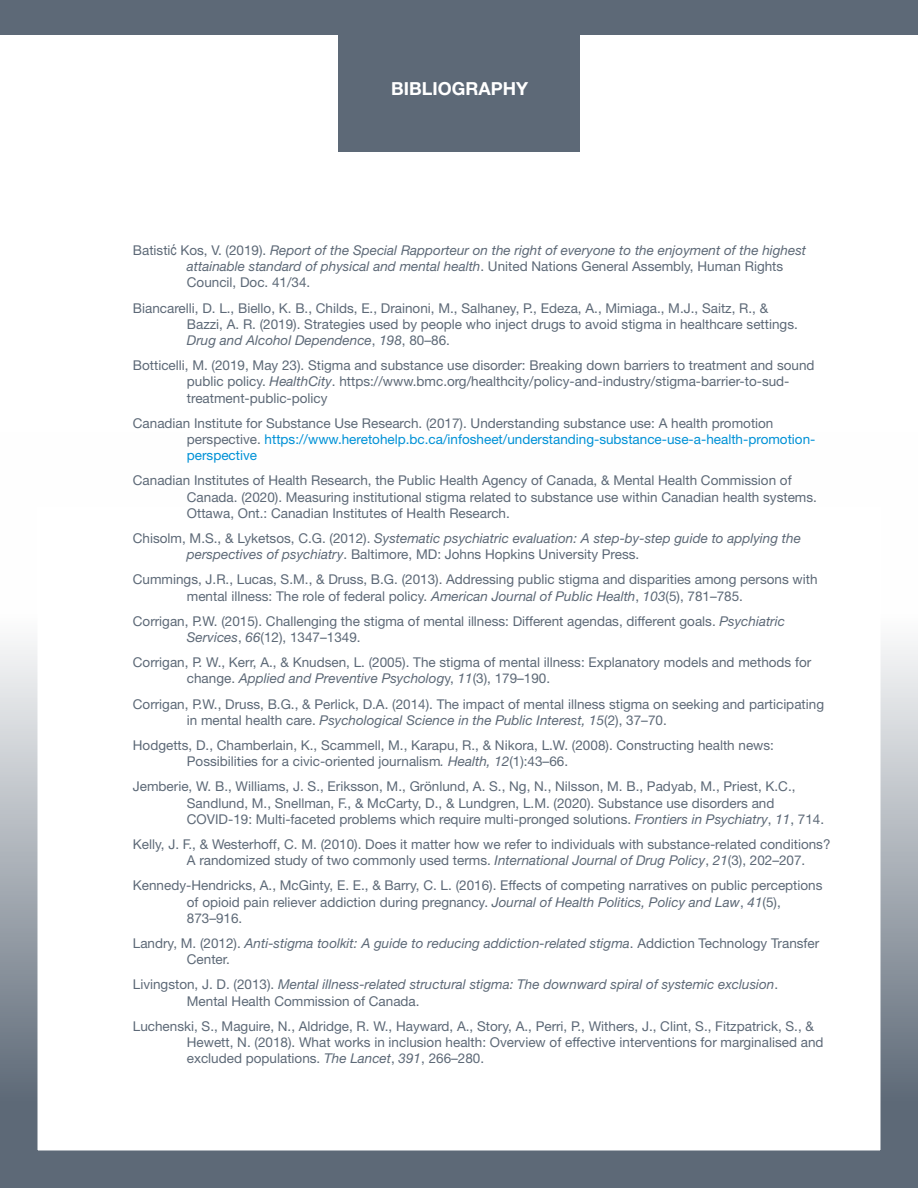
<style>
.page{position:relative;width:918px;height:1188px;background:#fff}
.page>*{position:absolute;margin:0;border:0;box-sizing:border-box;transform-origin:0 0}
.Paragraph_Text{font:700 18px "Helvetica Neue LT Std";color:#fff}
.t1{font:13.5px/16.2px "Helvetica Neue LT Std";color:#5d6977}
.t2{font:italic 13.5px/16.2px "Helvetica Neue LT Std";color:#5d6977}
.s1{font-style:normal}
.s2{font-family:"Arial Narrow";font-style:normal;font-size:15px}
.s3{font-style:italic}
.s4{color:#0091d6}
</style>
<div class="page">
<div style="left:0;top:0;width:918px;height:35px;background:#5d6977"></div>
<svg style="left:0;top:641px;width:918px;height:547px"></svg>
<div style="left:338px;top:0;width:242px;height:151px;background:#5d6977"></div>
<p class="Paragraph_Text" style="left:391px;top:77px;width:138px">BIBLIOGRAPHY</p>
<p class="t2" style="left:187px;top:242px;width:621px;text-indent:-54px"><span class="s1">Batisti</span><span class="s2">ć</span> <span class="s1">Kos, V. (2019).</span> Report of the Special Rapporteur on the right of everyone to the enjoyment of the highest attainable standard of physical and mental health<span class="s1">. United Nations General Assembly, Human Rights<br>Council, Doc. 41/34.</span></p>
<p class="t1" style="left:187px;top:300px;width:613px;text-indent:-54px">Biancarelli, D. L., Biello, K. B., Childs, E., Drainoni, M., Salhaney, P., Edeza, A., Mimiaga., M.J., Saitz, R., &amp;<br>Bazzi, A. R. (2019). Strategies used by people who inject drugs to avoid stigma in healthcare settings.<br><span class="s3">Drug and Alcohol Dependence</span>, <span class="s3">198</span>, 80–86.</p>
<p class="t1" style="left:187px;top:357px;width:629px;text-indent:-54px">Botticelli, M. (2019, May 23). Stigma and substance use disorder: Breaking down barriers to treatment and sound public policy. <span class="s3">HealthCity</span>. https://www.bmc.org/healthcity/policy-and-industry/stigma-barrier-to-sud&shy;treatment-public-policy</p>
<p class="t1" style="left:187px;top:415px;width:630px;text-indent:-54px">Canadian Institute for Substance Use Research. (2017). Understanding substance use: A health promotion perspective. <span class="s4">https://www.heretohelp.bc.ca/infosheet/understanding-substance-use-a-health-promotion&shy;perspective</span></p>
<p class="t1" style="left:187px;top:472px;width:632px;text-indent:-54px">Canadian Institutes of Health Research, the Public Health Agency of Canada, &amp; Mental Health Commission of<br>Canada. (2020). Measuring institutional stigma related to substance use within Canadian health systems.<br>Ottawa, Ont.: Canadian Institutes of Health Research.</p>
<p class="t2" style="left:187px;top:530px;width:616px;text-indent:-54px"><span class="s1">Chisolm, M.S., &amp; Lyketsos, C.G. (2012).</span> Systematic psychiatric evaluation: A step-by-step guide to applying the perspectives of psychiatry<span class="s1">. Baltimore, MD: Johns Hopkins University Press.</span></p>
<p class="t1" style="left:187px;top:571px;width:632px;text-indent:-54px">Cummings, J.R., Lucas, S.M., &amp; Druss, B.G. (2013). Addressing public stigma and disparities among persons with mental illness: The role of federal policy. <span class="s3">American Journal of Public Health</span>, <span class="s3">103</span>(5), 781–785.</p>
<p class="t1" style="left:187px;top:613px;width:600px;text-indent:-54px">Corrigan, P.W. (2015). Challenging the stigma of mental illness: Different agendas, different goals. <span class="s3">Psychiatric<br>Services</span>, <span class="s3">66</span>(12), 1347–1349.</p>
<p class="t1" style="left:187px;top:654px;width:626px;text-indent:-54px">Corrigan, P. W., Kerr, A., &amp; Knudsen, L. (2005). The stigma of mental illness: Explanatory models and methods for change. <span class="s3">Applied and Preventive Psycholog</span>y, <span class="s3">11</span>(3), 179–190.</p>
<p class="t1" style="left:187px;top:696px;width:639px;text-indent:-54px">Corrigan, P.W., Druss, B.G., &amp; Perlick, D.A. (2014). The impact of mental illness stigma on seeking and participating in mental health care. <span class="s3">Psychological Science in the Public Interest, 15</span>(2), 37–70.</p>
<p class="t1" style="left:187px;top:737px;width:589px;text-indent:-54px">Hodgetts, D., Chamberlain, K., Scammell, M., Karapu, R., &amp; Nikora, L.W. (2008). Constructing health news:<br>Possibilities for a civic-oriented journalism<span class="s3">. Health, 12</span>(1):43–66.</p>
<p class="t1" style="left:187px;top:778px;width:639px;text-indent:-54px">Jemberie, W. B., Williams, J. S., Eriksson, M., Grönlund, A. S., Ng, N., Nilsson, M. B., Padyab, M., Priest, K.C.,<br>Sandlund, M., Snellman, F., &amp; McCarty, D., &amp; Lundgren, L.M. (2020). Substance use disorders and<br>COVID-19: Multi-faceted problems which require multi-pronged solutions. <span class="s3">Frontiers in Psychiatry</span>, <span class="s3">11</span>, 714.</p>
<p class="t1" style="left:187px;top:836px;width:645px;text-indent:-54px">Kelly, J. F., &amp; Westerhoff, C. M. (2010). Does it matter how we refer to individuals with substance-related conditions?<br>A randomized study of two commonly used terms. <span class="s3">International Journal of Drug Policy</span>, <span class="s3">21</span>(3), 202–207.</p>
<p class="t1" style="left:187px;top:877px;width:637px;text-indent:-54px">Kennedy-Hendricks, A., McGinty, E. E., &amp; Barry, C. L. (2016). Effects of competing narratives on public perceptions of opioid pain reliever addiction during pregnancy. <span class="s3">Journal of Health Politics, Policy and Law</span>, <span class="s3">41</span>(5),<br>873–916.</p>
<p class="t2" style="left:187px;top:935px;width:634px;text-indent:-54px"><span class="s1">Landry, M. (2012).</span> Anti-stigma toolkit: A guide to reducing addiction-related stigma<span class="s1">. Addiction Technology Transfer<br>Center.</span></p>
<p class="t2" style="left:187px;top:976px;width:593px;text-indent:-54px"><span class="s1">Livingston, J. D. (2013).</span> Mental illness-related structural stigma: The downward spiral of systemic exclusion<span class="s1">.<br>Mental Health Commission of Canada.</span></p>
<p class="t1" style="left:187px;top:1018px;width:638px;text-indent:-54px">Luchenski, S., Maguire, N., Aldridge, R. W., Hayward, A., Story, A., Perri, P., Withers, J., Clint, S., Fitzpatrick, S., &amp;<br>Hewett, N. (2018). What works in inclusion health: Overview of effective interventions for marginalised and excluded populations. <span class="s3">The Lancet</span>, <span class="s3">391</span>, 266–280.</p>
</div>
